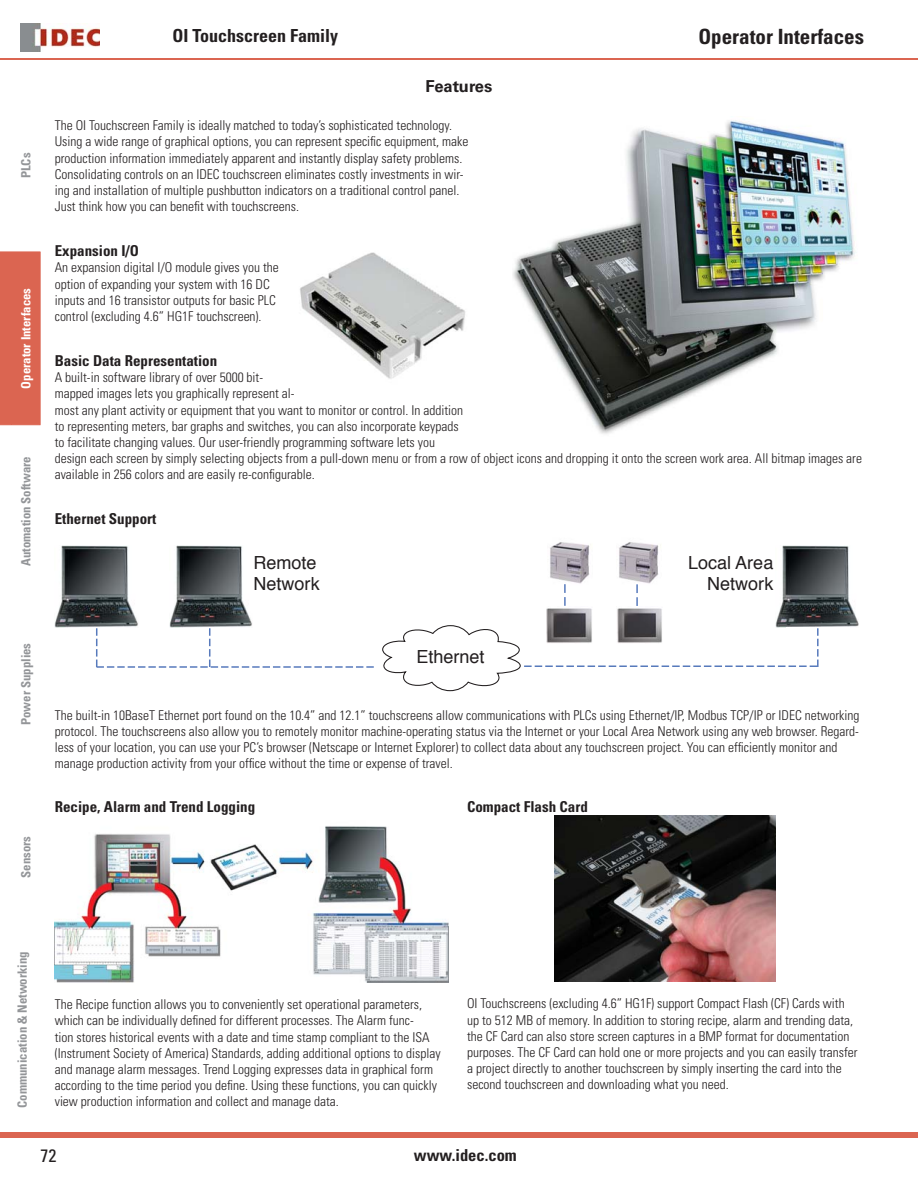
<style>
.page{position:relative;width:918px;height:1188px;background:#fff}
.page>*{position:absolute;margin:0;border:0;box-sizing:border-box;transform-origin:0 0}
.t1{font:700 condensed 21px "Univers LT Std";color:#231f20}
.t2{font:18px/21.6px "Helvetica";color:#231f20}
.t3{font:700 condensed 18px "Univers LT Std";color:#231f20}
.t4{font:condensed 18px "Univers LT Std";color:#231f20}
.t5{font:700 condensed 16.5px "Univers LT Std";color:#231f20}
.t6{font:700 16.5px "Univers LT Std";color:#231f20}
.t7{font:700 condensed 15px "Univers LT Std";color:#231f20}
.t8{font:300 condensed 13.5px/16.2px "Univers LT Std";color:#231f20}
.t9{font:700 condensed 12.75px "Univers LT Std";color:#939598}
.t10{font:700 condensed 12.75px "Univers LT Std";color:#fff}
</style>
<div class="page">
<hr style="left:0;top:59px;width:918px;height:1px;background:#db6551">
<div style="left:0;top:1132px;width:918px;height:6px;background:#db6551"></div>
<img style="left:20px;top:24px;width:80px;height:27px">
<hr style="left:40px;top:252px;width:1px;height:172px;background:#db6551">
<div style="left:0;top:252px;width:40px;height:173px;background:#db6551"></div>
<img style="left:55px;top:546px;width:73px;height:81px">
<img style="left:176px;top:546px;width:66px;height:28px">
<img style="left:782px;top:546px;width:77px;height:81px">
<img style="left:550px;top:542px;width:40px;height:32px">
<img style="left:619px;top:542px;width:42px;height:32px">
<svg style="left:382px;top:574px;width:437px;height:118px"></svg>
<svg style="left:96px;top:574px;width:278px;height:94px"></svg>
<img style="left:55px;top:826px;width:394px;height:156px">
<img style="left:554px;top:815px;width:222px;height:166px">
<img style="left:513px;top:120px;width:342px;height:314px">
<img style="left:300px;top:252px;width:165px;height:127px">
<p class="t9" style="left:20px;top:178px;width:27px;rotate:-90deg">PLCs</p>
<p class="t10" style="left:20px;top:389px;width:102px;rotate:-90deg">Operator Interfaces</p>
<p class="t9" style="left:20px;top:566px;width:111px;rotate:-90deg">Automation Software</p>
<p class="t9" style="left:20px;top:725px;width:84px;rotate:-90deg">Power Supplies</p>
<p class="t9" style="left:20px;top:878px;width:43px;rotate:-90deg">Sensors</p>
<h2 class="t3" style="left:172px;top:27px;width:167px">OI Touchscreen Family</h2>
<h1 class="t1" style="left:698px;top:27px;width:167px">Operator Interfaces</h1>
<p class="t6" style="left:426px;top:79px;width:68px">Features</p>
<p class="t8" style="left:55px;top:118px;width:415px">The OI Touchscreen Family is ideally matched to today’s sophisticated technology.<br>Using a wide range of graphical options, you can represent specific equipment, make production information immediately apparent and instantly display safety problems.<br>Consolidating controls on an IDEC touchscreen eliminates costly investments in wir&shy;ing and installation of multiple pushbutton indicators on a traditional control panel.<br>Just think how you can benefit with touchscreens.</p>
<p class="t7" style="left:55px;top:244px;width:86px">Expansion I/O</p>
<p class="t8" style="left:55px;top:260px;width:226px">An expansion digital I/O module gives you the option of expanding your system with 16 DC inputs and 16 transistor outputs for basic PLC control (excluding 4.6” HG1F touchscreen).</p>
<p class="t7" style="left:55px;top:353px;width:164px">Basic Data Representation</p>
<p class="t8" style="left:55px;top:370px;width:809px">A built-in software library of over 5000 bit-<br>mapped images lets you graphically represent al-<br>most any plant activity or equipment that you want to monitor or control. In addition<br>to representing meters, bar graphs and switches, you can also incorporate keypads<br>to facilitate changing values. Our user-friendly programming software lets you<br>design each screen by simply selecting objects from a pull-down menu or from a row of object icons and dropping it onto the screen work area. All bitmap images are available in 256 colors and are easily re-configurable.</p>
<p class="t7" style="left:55px;top:512px;width:103px">Ethernet Support</p>
<h2 class="t2" style="left:253px;top:553px;width:68px">Remote<br>Network</h2>
<h2 class="t2" style="left:688px;top:553px;width:87px;text-align:right">Local Area<br>Network</h2>
<h2 class="t2" style="left:416px;top:647px;width:70px">Ethernet</h2>
<p class="t8" style="left:55px;top:708px;width:806px">The built-in 10BaseT Ethernet port found on the 10.4” and 12.1” touchscreens allow communications with PLCs using Ethernet/IP, Modbus TCP/IP or IDEC networking protocol. The touchscreens also allow you to remotely monitor machine-operating status via the Internet or your Local Area Network using any web browser. Regard&shy;less of your location, you can use your PC’s browser (Netscape or Internet Explorer) to collect data about any touchscreen project. You can efficiently monitor and manage production activity from your office without the time or expense of travel.</p>
<p class="t7" style="left:55px;top:800px;width:202px">Recipe, Alarm and Trend Logging</p>
<p class="t7" style="left:467px;top:800px;width:122px">Compact Flash Card</p>
<p class="t9" style="left:16px;top:1108px;width:158px;rotate:-90deg">Communication &amp; Networking</p>
<p class="t8" style="left:55px;top:997px;width:388px">The Recipe function allows you to conveniently set operational parameters, which can be individually defined for different processes. The Alarm func-<br>tion stores historical events with a date and time stamp compliant to the ISA (Instrument Society of America) Standards, adding additional options to display and manage alarm messages. Trend Logging expresses data in graphical form according to the time period you define. Using these functions, you can quickly view production information and collect and manage data.</p>
<p class="t8" style="left:467px;top:996px;width:392px">OI Touchscreens (excluding 4.6” HG1F) support Compact Flash (CF) Cards with up to 512 MB of memory. In addition to storing recipe, alarm and trending data, the CF Card can also store screen captures in a BMP format for documentation purposes. The CF Card can hold one or more projects and you can easily transfer a project directly to another touchscreen by simply inserting the card into the second touchscreen and downloading what you need.</p>
<h2 class="t4" style="left:41px;top:1147px;width:17px">72</h2>
<p class="t5" style="left:414px;top:1148px;width:104px">www.idec.com</p>
</div>
